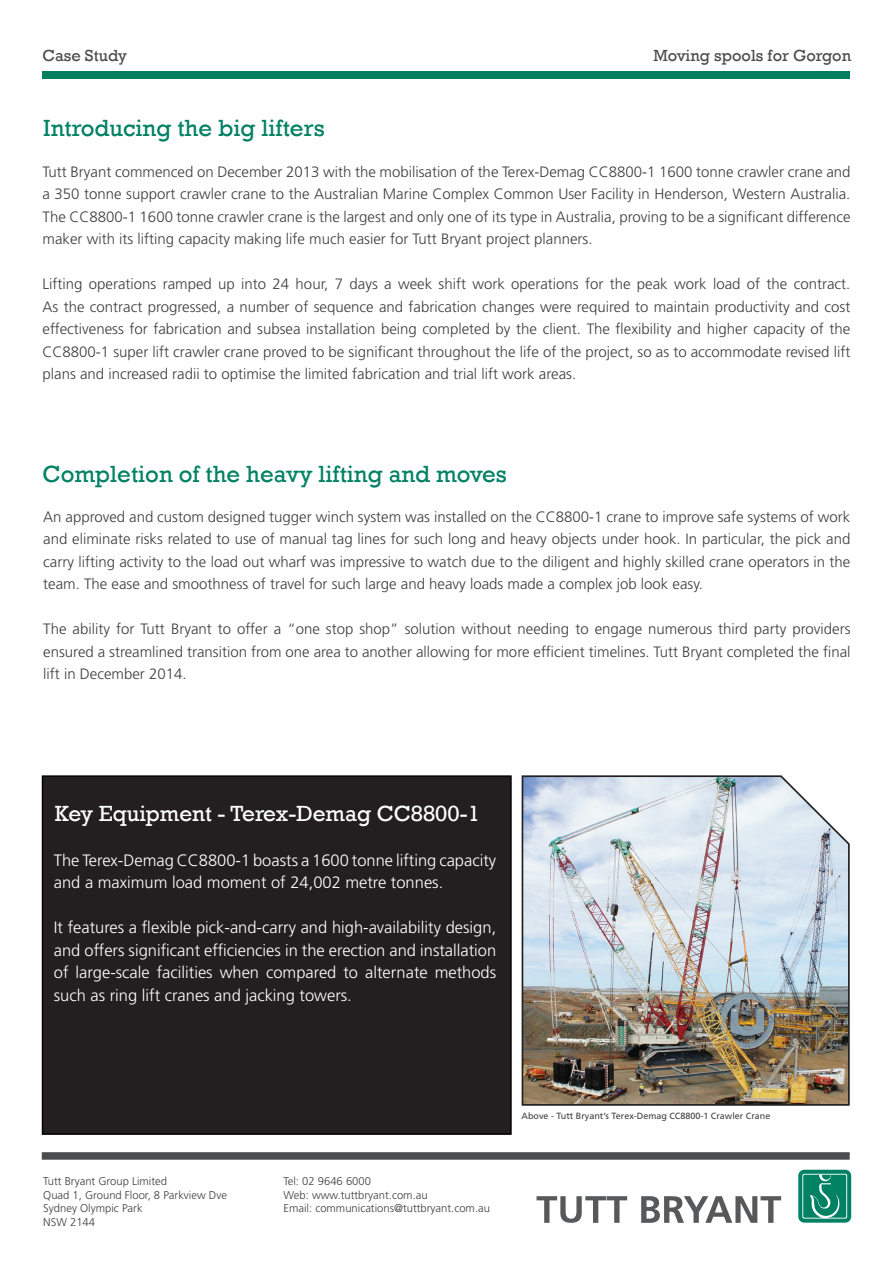
<style>
.page{position:relative;width:893px;height:1263px;background:#fff}
.page>*{position:absolute;margin:0;border:0;box-sizing:border-box;transform-origin:0 0}
.t1{font:24px "Rockwell";color:#008164}
.t2{font:22.5px "Rockwell";color:#fff}
.t3{font:300 16.5px/22.5px "Frutiger LT Std";color:#fff}
.t4{font:16.5px "Rockwell";color:#4b4c4d}
.t5{font:300 15px/22.5px "Frutiger LT Std";color:#3e3e3f;text-align:justify}
.t6{font:300 11.25px/13.5px "Frutiger LT Std";color:#3e3e3f}
.t7{font:9px "Frutiger LT Std";color:#3e3e3f}
</style>
<div class="page">
<div style="left:42px;top:775px;width:470px;height:360px;background:#231f20;border:2px solid #000"></div>
<div style="left:43px;top:72px;width:807px;height:7px;background:#007f60"></div>
<svg style="left:536px;top:1196px;width:91px;height:27px"></svg>
<svg style="left:641px;top:1196px;width:140px;height:27px"></svg>
<svg style="left:798px;top:1170px;width:53px;height:52px;background:#27947b"></svg>
<img style="left:521px;top:775px;width:329px;height:331px">
<div style="left:42px;top:1152px;width:808px;height:8px;background:#4b4c4d"></div>
<p class="t4" style="left:43px;top:46px;width:86px">Case Study</p>
<p class="t4" style="left:653px;top:46px;width:199px">Moving spools for Gorgon</p>
<h1 class="t1" style="left:43px;top:114px;width:283px">Introducing the big lifters</h1>
<p class="t5" style="left:43px;top:160px;width:809px">Tutt Bryant commenced on December 2013 with the mobilisation of the Terex-Demag CC8800-1 1600 tonne crawler crane and a 350 tonne support crawler crane to the Australian Marine Complex Common User Facility in Henderson, Western Australia.<br>The CC8800-1 1600 tonne crawler crane is the largest and only one of its type in Australia, proving to be a significant difference maker with its lifting capacity making life much easier for Tutt Bryant project planners.</p>
<p class="t5" style="left:43px;top:273px;width:809px">Lifting operations ramped up into 24 hour, 7 days a week shift work operations for the peak work load of the contract.<br>As the contract progressed, a number of sequence and fabrication changes were required to maintain productivity and cost effectiveness for fabrication and subsea installation being completed by the client. The flexibility and higher capacity of the CC8800-1 super lift crawler crane proved to be significant throughout the life of the project, so as to accommodate revised lift plans and increased radii to optimise the limited fabrication and trial lift work areas.</p>
<h1 class="t1" style="left:43px;top:460px;width:466px">Completion of the heavy lifting and moves</h1>
<p class="t5" style="left:43px;top:505px;width:809px">An approved and custom designed tugger winch system was installed on the CC8800-1 crane to improve safe systems of work and eliminate risks related to use of manual tag lines for such long and heavy objects under hook. In particular, the pick and carry lifting activity to the load out wharf was impressive to watch due to the diligent and highly skilled crane operators in the team. The ease and smoothness of travel for such large and heavy loads made a complex job look easy.</p>
<p class="t5" style="left:43px;top:618px;width:809px">The ability for Tutt Bryant to offer a “one stop shop” solution without needing to engage numerous third party providers ensured a streamlined transition from one area to another allowing for more efficient timelines. Tutt Bryant completed the final lift in December 2014.</p>
<h2 class="t2" style="left:55px;top:800px;width:426px">Key Equipment - Terex-Demag CC8800-1</h2>
<p class="t3" style="left:54px;top:849px;width:444px">The Terex-Demag CC8800-1 boasts a 1600 tonne lifting capacity and a maximum load moment of 24,002 metre tonnes.</p>
<p class="t3" style="left:54px;top:916px;width:444px;text-align:justify">It features a flexible pick-and-carry and high-availability design, and offers significant efficiencies in the erection and installation of large-scale facilities when compared to alternate methods such as ring lift cranes and jacking towers.</p>
<p class="t6" style="left:43px;top:1175px;width:185px">Tutt Bryant Group Limited<br>Quad 1, Ground Floor, 8 Parkview Dve<br>Sydney Olympic Park<br>NSW 2144</p>
<p class="t6" style="left:283px;top:1175px;width:208px">Tel: 02 9646 6000<br>Web: www.tuttbryant.com.au<br>Email: communications@tuttbryant.com.au</p>
<p class="t7" style="left:522px;top:1111px;width:250px">Above - Tutt Bryant’s Terex-Demag CC8800-1 Crawler Crane</p>
</div>
